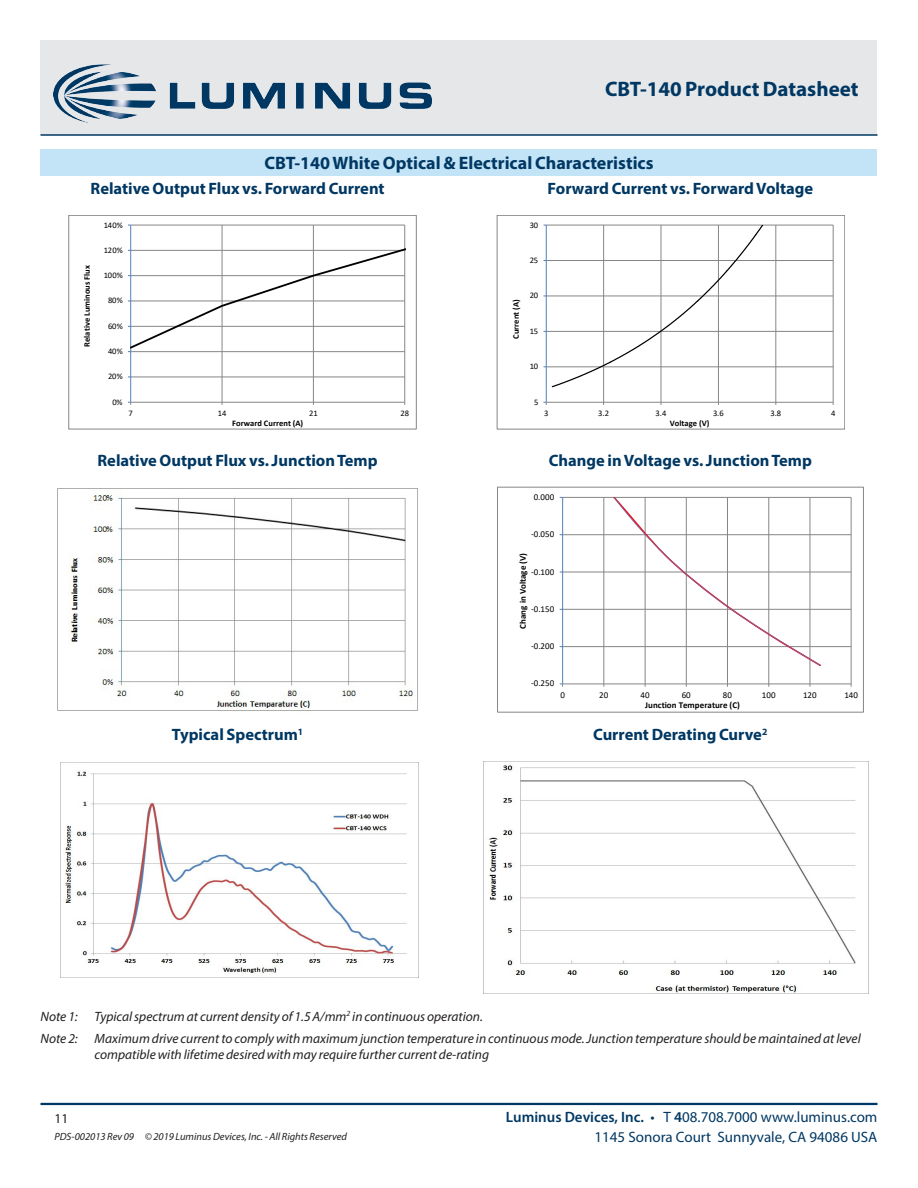
<style>
.page{position:relative;width:918px;height:1188px;background:#fff}
.page>*{position:absolute;margin:0;border:0;box-sizing:border-box;transform-origin:0 0}
.DS_Title1{font:700 21px "Myriad Pro";color:#003863}
.t1{font:700 18px "Myriad Pro";color:#003863}
.t2{font:700 16.5px "Myriad Pro";color:#003863}
.t3{font:15px "Myriad Pro";color:#003863}
.DS_Body{font:italic 13.5px/16.5px "Myriad Pro";color:#231f20}
.zzFooterRight2{font:13.5px "Myriad Pro";color:#231f20}
.zzFooterRight1{font:italic 10.5px "Myriad Pro";color:#231f20}
.t4{font:9px "Calibri";color:#000}
.t5{font:700 9px "Calibri";letter-spacing:.005em;color:#000}
.t6{font:8.55px "Calibri";color:#000}
.t7{font:700 8.55px "Calibri";letter-spacing:.005em;color:#000}
.s1{font-weight:600}
</style>
<div class="page">
<div style="left:40px;top:40px;width:838px;height:95px;background:#e6e7e9"></div>
<hr style="left:40px;top:1103px;width:838px;height:2px;background:#003863">
<hr style="left:40px;top:134px;width:838px;height:2px;background:#003863">
<div style="left:40px;top:149px;width:838px;height:27px;background:#c3e3f6"></div>
<img style="left:60px;top:762px;width:358px;height:216px">
<img style="left:57px;top:488px;width:361px;height:223px">
<hr style="left:563px;top:646px;width:288px;height:1px;background:#868686">
<hr style="left:563px;top:609px;width:288px;height:1px;background:#868686">
<hr style="left:563px;top:572px;width:288px;height:1px;background:#868686">
<hr style="left:563px;top:534px;width:288px;height:1px;background:#868686">
<hr style="left:563px;top:497px;width:288px;height:1px;background:#868686">
<hr style="left:603px;top:497px;width:1px;height:187px;background:#868686">
<hr style="left:645px;top:497px;width:1px;height:187px;background:#868686">
<hr style="left:686px;top:497px;width:1px;height:187px;background:#868686">
<hr style="left:727px;top:497px;width:1px;height:187px;background:#868686">
<hr style="left:768px;top:497px;width:1px;height:187px;background:#868686">
<hr style="left:810px;top:497px;width:1px;height:187px;background:#868686">
<hr style="left:851px;top:497px;width:1px;height:187px;background:#868686">
<hr style="left:562px;top:497px;width:1px;height:187px;background:#4f81bd">
<hr style="left:563px;top:684px;width:288px;height:1px;background:#868686">
<svg style="left:612px;top:497px;width:210px;height:170px"></svg>
<div style="left:497px;top:487px;width:367px;height:225px;border:1px solid #868686"></div>
<img style="left:483px;top:761px;width:386px;height:233px">
<hr style="left:546px;top:367px;width:287px;height:1px;background:#868686">
<hr style="left:546px;top:331px;width:287px;height:1px;background:#868686">
<hr style="left:546px;top:296px;width:287px;height:1px;background:#868686">
<hr style="left:546px;top:260px;width:287px;height:1px;background:#868686">
<hr style="left:546px;top:225px;width:287px;height:1px;background:#868686">
<hr style="left:603px;top:225px;width:1px;height:177px;background:#868686">
<hr style="left:661px;top:225px;width:1px;height:177px;background:#868686">
<hr style="left:718px;top:225px;width:1px;height:177px;background:#868686">
<hr style="left:776px;top:225px;width:1px;height:177px;background:#868686">
<hr style="left:833px;top:225px;width:1px;height:177px;background:#868686">
<hr style="left:546px;top:225px;width:1px;height:177px;background:#4f81bd">
<hr style="left:546px;top:402px;width:287px;height:1px;background:#868686">
<svg style="left:544px;top:225px;width:242px;height:163px"></svg>
<div style="left:497px;top:215px;width:348px;height:214px;border:1px solid #868686"></div>
<hr style="left:131px;top:377px;width:274px;height:1px;background:#868686">
<hr style="left:222px;top:225px;width:1px;height:177px;background:#868686">
<hr style="left:313px;top:225px;width:1px;height:177px;background:#868686">
<hr style="left:404px;top:225px;width:1px;height:177px;background:#868686">
<hr style="left:130px;top:225px;width:1px;height:177px;background:#4f81bd">
<hr style="left:131px;top:402px;width:274px;height:1px;background:#868686">
<svg style="left:128px;top:225px;width:277px;height:127px"></svg>
<div style="left:68px;top:215px;width:349px;height:214px;border:1px solid #868686"></div>
<img style="left:54px;top:64px;width:377px;height:59px">
<p class="DS_Title1" style="left:605px;top:75px;width:255px">CBT-140 Product Datasheet</p>
<p class="t1" style="left:264px;top:151px;width:391px">CBT-140 White Optical &amp; Electrical Characteristics</p>
<p class="t2" style="left:91px;top:178px;width:296px">Relative Output Flux vs. Forward Current</p>
<p class="t2" style="left:548px;top:178px;width:267px">Forward Current vs. Forward Voltage</p>
<p class="t7" style="left:81px;top:347px;width:83px;rotate:-90deg">Relative Luminous Flux</p>
<p class="t6" style="left:104px;top:219px;width:21px">140%</p>
<p class="t6" style="left:104px;top:244px;width:21px">120%</p>
<p class="t6" style="left:104px;top:269px;width:21px">100%</p>
<p class="t6" style="left:108px;top:295px;width:16px">80%</p>
<p class="t6" style="left:108px;top:320px;width:16px">60%</p>
<p class="t6" style="left:108px;top:345px;width:16px">40%</p>
<p class="t6" style="left:108px;top:371px;width:16px">20%</p>
<p class="t6" style="left:112px;top:396px;width:12px">0%</p>
<p class="t6" style="left:129px;top:407px;width:6px">7</p>
<p class="t6" style="left:218px;top:407px;width:10px">14</p>
<p class="t6" style="left:309px;top:407px;width:10px">21</p>
<p class="t6" style="left:400px;top:407px;width:10px">28</p>
<p class="t7" style="left:232px;top:417px;width:72px">Forward Current (A)</p>
<p class="t6" style="left:530px;top:219px;width:10px">30</p>
<p class="t6" style="left:530px;top:254px;width:10px">25</p>
<p class="t7" style="left:510px;top:339px;width:41px;rotate:-90deg">Current (A)</p>
<p class="t6" style="left:530px;top:290px;width:10px">20</p>
<p class="t6" style="left:530px;top:325px;width:10px">15</p>
<p class="t6" style="left:530px;top:360px;width:10px">10</p>
<p class="t6" style="left:534px;top:396px;width:6px">5</p>
<p class="t6" style="left:544px;top:407px;width:6px">3</p>
<p class="t6" style="left:598px;top:407px;width:12px">3.2</p>
<p class="t6" style="left:656px;top:407px;width:12px">3.4</p>
<p class="t6" style="left:713px;top:407px;width:12px">3.6</p>
<p class="t6" style="left:770px;top:407px;width:12px">3.8</p>
<p class="t6" style="left:831px;top:407px;width:6px">4</p>
<p class="t7" style="left:670px;top:417px;width:41px">Voltage (V)</p>
<p class="t2" style="left:98px;top:449px;width:282px">Relative Output Flux vs. Junction Temp</p>
<p class="t2" style="left:549px;top:449px;width:265px">Change in Voltage vs. Junction Temp</p>
<p class="t4" style="left:534px;top:491px;width:22px">0.000</p>
<p class="t4" style="left:531px;top:528px;width:25px">-0.050</p>
<p class="t5" style="left:517px;top:629px;width:77px;rotate:-90deg">Chang in Voltage (V)</p>
<p class="t4" style="left:531px;top:565px;width:25px">-0.100</p>
<p class="t4" style="left:531px;top:603px;width:25px">-0.150</p>
<p class="t4" style="left:531px;top:640px;width:25px">-0.200</p>
<p class="t4" style="left:531px;top:677px;width:25px">-0.250</p>
<p class="t4" style="left:560px;top:689px;width:6px">0</p>
<p class="t4" style="left:599px;top:689px;width:11px">20</p>
<p class="t4" style="left:641px;top:689px;width:11px">40</p>
<p class="t4" style="left:682px;top:689px;width:11px">60</p>
<p class="t4" style="left:723px;top:689px;width:11px">80</p>
<p class="t4" style="left:762px;top:689px;width:15px">100</p>
<p class="t4" style="left:803px;top:689px;width:15px">120</p>
<p class="t4" style="left:844px;top:689px;width:15px">140</p>
<p class="t5" style="left:645px;top:699px;width:96px">Junction Temperature (C)</p>
<p class="t2" style="left:172px;top:724px;width:133px">Typical Spectrum<sup>1</sup></p>
<p class="t2" style="left:593px;top:724px;width:176px">Current Derating Curve<sup>2</sup></p>
<p class="DS_Body" style="left:40px;top:1008px;width:444px">Note 1: Typical spectrum at current density of 1.5 A/mm<sup>2</sup> in continuous operation.</p>
<p class="DS_Body" style="left:94px;top:1030px;width:768px;text-indent:-54px">Note 2: Maximum drive current to comply with maximum junction temperature in continuous mode. Junction temperature should be maintained at level compatible with lifetime desired with may require further current de-rating</p>
<p class="zzFooterRight2" style="left:54px;top:1110px;width:15px">11</p>
<p class="zzFooterRight1" style="left:54px;top:1129px;width:294px">PDS-002013 Rev 09 © 2019 Luminus Devices, Inc. - All Rights Reserved</p>
<p class="t3" style="left:506px;top:1108px;width:373px"><span class="s1">Luminus Devices, Inc.</span> • T <span class="s1">4</span>08.708.7000 www.luminus.com</p>
<p class="t3" style="left:594px;top:1128px;width:285px">1145 Sonora Court Sunnyvale, CA 94086 USA</p>
</div>
